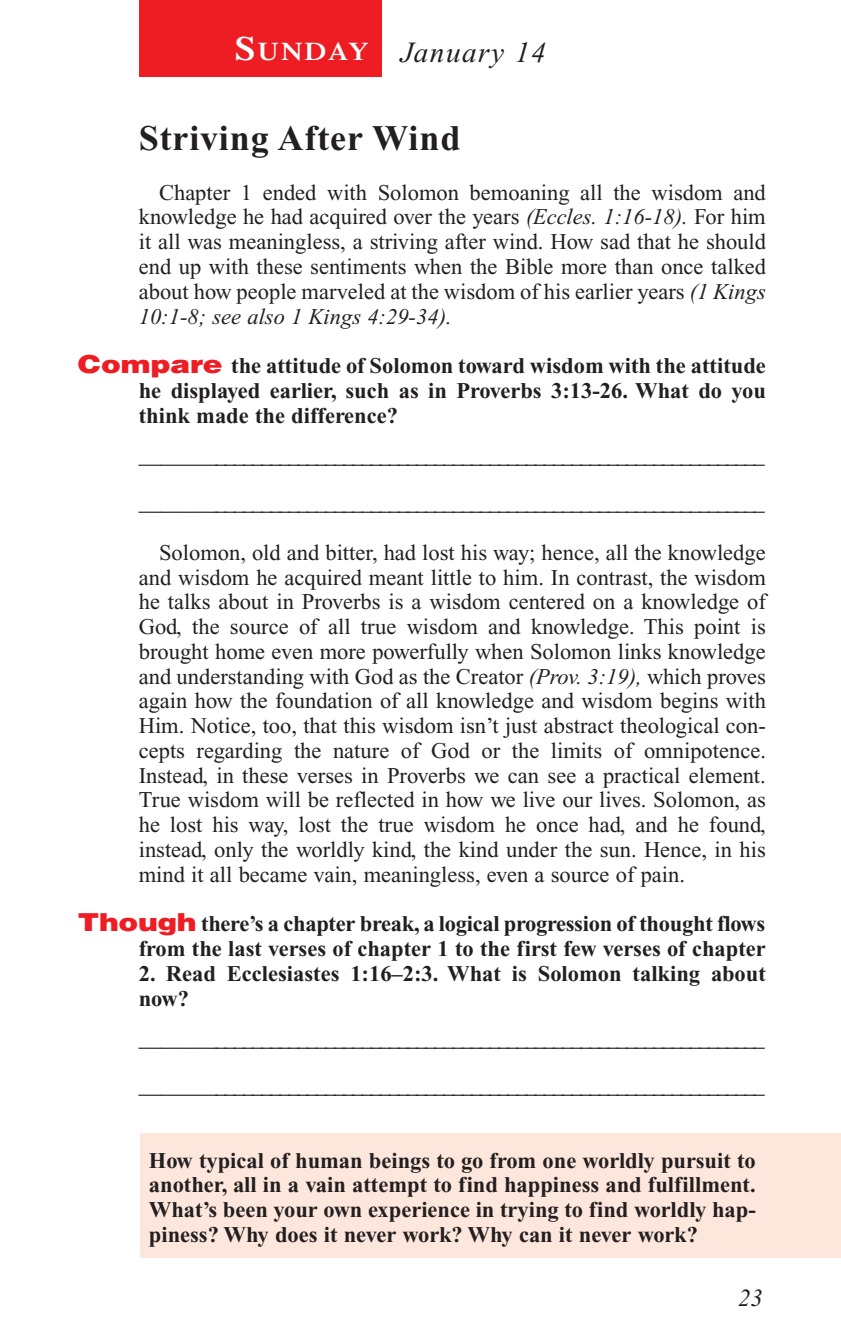
<style>
.page{position:relative;width:841px;height:1337px;background:#fff}
.page>*{position:absolute;margin:0;border:0;box-sizing:border-box;transform-origin:0 0}
.t1{font:700 36px "Times New Roman";letter-spacing:.025em;color:#231f20}
.t2{font:italic 29.25px "Times New Roman";letter-spacing:.05em;color:#231f20}
.t3{font:italic 24.75px "Times New Roman";color:#231f20}
.t4{font:22.5px/24.8px "Times New Roman";color:#231f20;text-align:justify}
.t5{font:700 22.5px/24.8px "Times New Roman";color:#231f20;text-align:justify}
.s1{font-family:"Times";font-weight:600;font-style:normal;font-size:33.75px;color:#fff}
.s2{font-family:"Times";font-weight:600;font-style:normal;font-size:25.2px;color:#fff}
.s3{font-style:italic}
.s4{font-family:"Helvetica";font-weight:900;font-size:24.75px;color:#ee1d23}
</style>
<div class="page">
<div style="left:140px;top:1133px;width:700px;height:125px;background:#fde7dc"></div>
<div style="left:139px;top:0;width:243px;height:77px;background:#ee1d23"></div>
<h2 class="t2" style="left:235px;top:42px;width:312px"><span class="s1">S</span><span class="s2">UNDAY</span> January 14</h2>
<h1 class="t1" style="left:139px;top:126px;width:323px">Striving After Wind</h1>
<p class="t4" style="left:139px;top:182px;width:628px;text-indent:20px">Chapter 1 ended with Solomon bemoaning all the wisdom and knowledge he had acquired over the years <span class="s3">(Eccles. 1:16-18).</span> For him it all was meaningless, a striving after wind. How sad that he should end up with these sentiments when the Bible more than once talked about how people marveled at the wisdom of his earlier years <span class="s3">(1 Kings 10:1-8; see also 1 Kings 4:29-34).</span></p>
<p class="t5" style="left:139px;top:355px;width:628px;text-indent:-61px"><span class="s4">Compare</span> the attitude of Solomon toward wisdom with the attitude he displayed earlier, such as in Proverbs 3:13-26. What do you think made the difference?</p>
<p class="t4" style="left:139px;top:434px;width:627px;line-height:47.2px">___________________________________________________________________ ___________________________________________________________________</p>
<p class="t4" style="left:139px;top:542px;width:628px;text-indent:20px">Solomon, old and bitter, had lost his way; hence, all the knowledge and wisdom he acquired meant little to him. In contrast, the wisdom he talks about in Proverbs is a wisdom centered on a knowledge of God, the source of all true wisdom and knowledge. This point is brought home even more powerfully when Solomon links knowledge and understanding with God as the Creator <span class="s3">(Prov. 3:19),</span> which proves again how the foundation of all knowledge and wisdom begins with Him. Notice, too, that this wisdom isn’t just abstract theological con&shy;cepts regarding the nature of God or the limits of omnipotence.<br>Instead, in these verses in Proverbs we can see a practical element.<br>True wisdom will be reflected in how we live our lives. Solomon, as he lost his way, lost the true wisdom he once had, and he found, instead, only the worldly kind, the kind under the sun. Hence, in his mind it all became vain, meaningless, even a source of pain.</p>
<p class="t5" style="left:78px;top:913px;width:689px;text-align:right"><span class="s4">Though</span> there’s a chapter break, a logical progression of thought flows from the last verses of chapter 1 to the first few verses of chapter</p>
<p class="t5" style="left:139px;top:963px;width:628px">2. Read Ecclesiastes 1:16–2:3. What is Solomon talking about now?</p>
<p class="t4" style="left:139px;top:1017px;width:627px;line-height:47.2px">___________________________________________________________________ ___________________________________________________________________</p>
<p class="t5" style="left:149px;top:1150px;width:608px">How typical of human beings to go from one worldly pursuit to another, all in a vain attempt to find happiness and fulfillment.<br>What’s been your own experience in trying to find worldly hap&shy;piness? Why does it never work? Why can it never work?</p>
<p class="t3" style="left:738px;top:1289px;width:26px">23</p>
</div>
